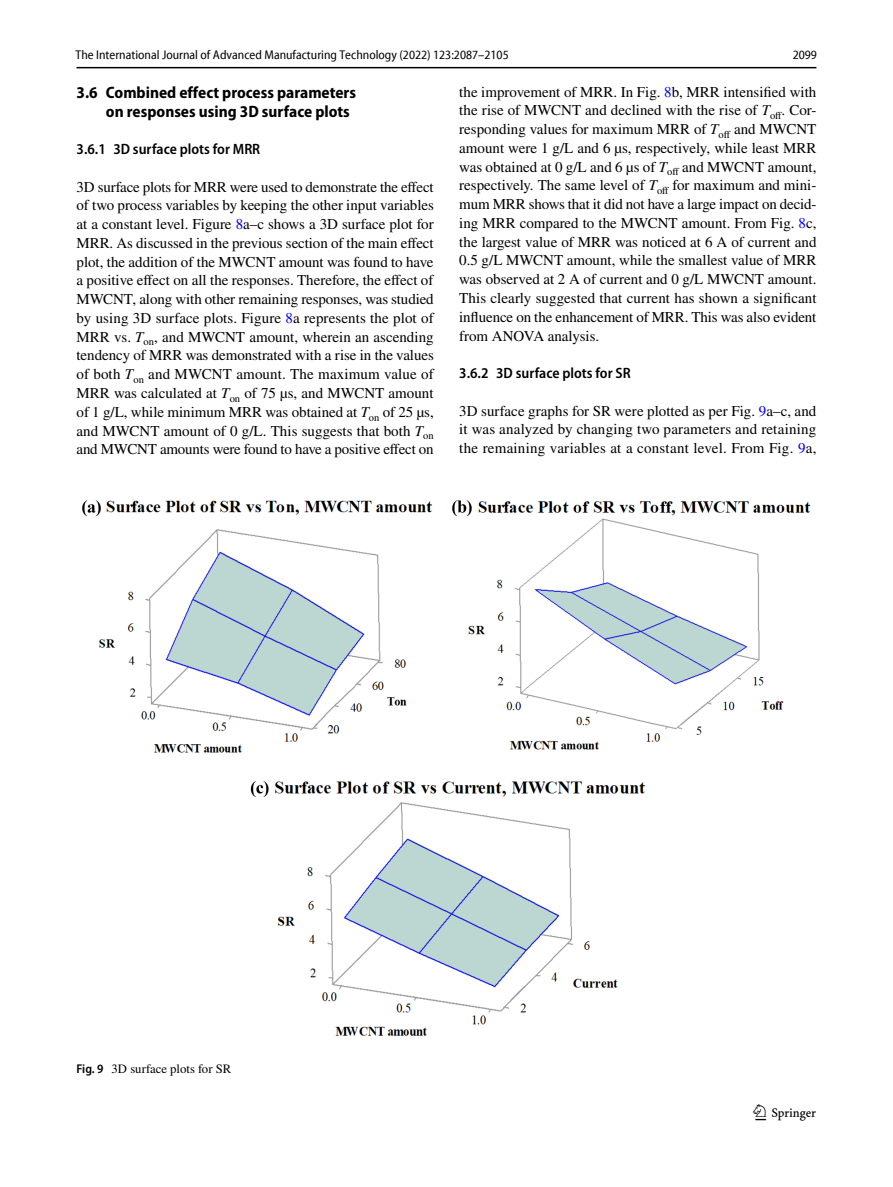
<style>
.page{position:relative;width:893px;height:1187px;background:#fff}
.page>*{position:absolute;margin:0;border:0;box-sizing:border-box;transform-origin:0 0}
.t1{font:22.5px "Springnew Regular 3";color:#000}
.t2{font:700 semi-condensed 16.5px/18.8px "Myriad Pro";color:#000}
.t3{font:15px/18.8px "STIX";letter-spacing:-.01em;color:#000;text-align:justify}
.t4{font:600 semi-condensed 15px "Myriad Pro";color:#000}
.t5{font:semi-condensed 12.75px "Myriad Pro Unic";color:#000}
.t6{font:12.75px "STIX";color:#000}
.s1{color:#00f}
.s2{font-style:italic}
.s3{font-family:"Myriad Pro";font-weight:600;font-stretch:semi-condensed}
</style>
<div class="page">
<hr style="left:77px;top:67px;width:739px;height:1px;background:#000">
<img style="left:82px;top:500px;width:729px;height:536px">
<p class="t5" style="left:76px;top:50px;width:435px">The International Journal of Advanced Manufacturing Technology (2022) 123:2087–2105</p>
<p class="t5" style="left:793px;top:50px;width:26px">2099</p>
<p class="t2" style="left:106px;top:83px;width:252px;text-indent:-29px">3.6 Combined effect process parameters on responses using 3D surface plots</p>
<p class="t4" style="left:77px;top:141px;width:185px">3.6.1 3D surface plots for MRR</p>
<p class="t3" style="left:77px;top:178px;width:359px">3D surface plots for MRR were used to demonstrate the effect of two process variables by keeping the other input variables at a constant level. Figure <span class="s1">8</span>a–c shows a 3D surface plot for MRR. As discussed in the previous section of the main effect plot, the addition of the MWCNT amount was found to have a positive effect on all the responses. Therefore, the effect of MWCNT, along with other remaining responses, was studied by using 3D surface plots. Figure <span class="s1">8</span>a represents the plot of MRR vs. <span class="s2">T</span><sub>on</sub>, and MWCNT amount, wherein an ascending tendency of MRR was demonstrated with a rise in the values of both <span class="s2">T</span><sub>on</sub> and MWCNT amount. The maximum value of MRR was calculated at <span class="s2">T</span><sub>on</sub> of 75 µs, and MWCNT amount of 1 g/L, while minimum MRR was obtained at <span class="s2">T</span><sub>on</sub> of 25 µs, and MWCNT amount of 0 g/L. This suggests that both <span class="s2">T</span><sub>on </sub>and MWCNT amounts were found to have a positive effect on</p>
<p class="t3" style="left:459px;top:83px;width:359px">the improvement of MRR. In Fig. <span class="s1">8</span>b, MRR intensified with the rise of MWCNT and declined with the rise of <span class="s2">T</span><sub>off</sub>. Cor&shy;responding values for maximum MRR of <span class="s2">T</span><sub>off</sub> and MWCNT amount were 1 g/L and 6 µs, respectively, while least MRR was obtained at 0 g/L and 6 µs of <span class="s2">T</span><sub>off</sub> and MWCNT amount, respectively. The same level of <span class="s2">T</span><sub>off</sub> for maximum and mini&shy;mum MRR shows that it did not have a large impact on decid&shy;ing MRR compared to the MWCNT amount. From Fig. <span class="s1">8</span>c, the largest value of MRR was noticed at 6 A of current and 0.5 g/L MWCNT amount, while the smallest value of MRR was observed at 2 A of current and 0 g/L MWCNT amount.<br>This clearly suggested that current has shown a significant influence on the enhancement of MRR. This was also evident from ANOVA analysis.</p>
<p class="t4" style="left:459px;top:365px;width:173px">3.6.2 3D surface plots for SR</p>
<p class="t3" style="left:459px;top:402px;width:359px">3D surface graphs for SR were plotted as per Fig. <span class="s1">9</span>a–c, and it was analyzed by changing two parameters and retaining the remaining variables at a constant level. From Fig. <span class="s1">9</span>a,</p>
<p class="t6" style="left:77px;top:1059px;width:156px"><span class="s3">Fig. 9</span> 3D surface plots for SR</p>
<h1 class="t1" style="left:755px;top:1104px;width:62px">1 3</h1>
</div>
